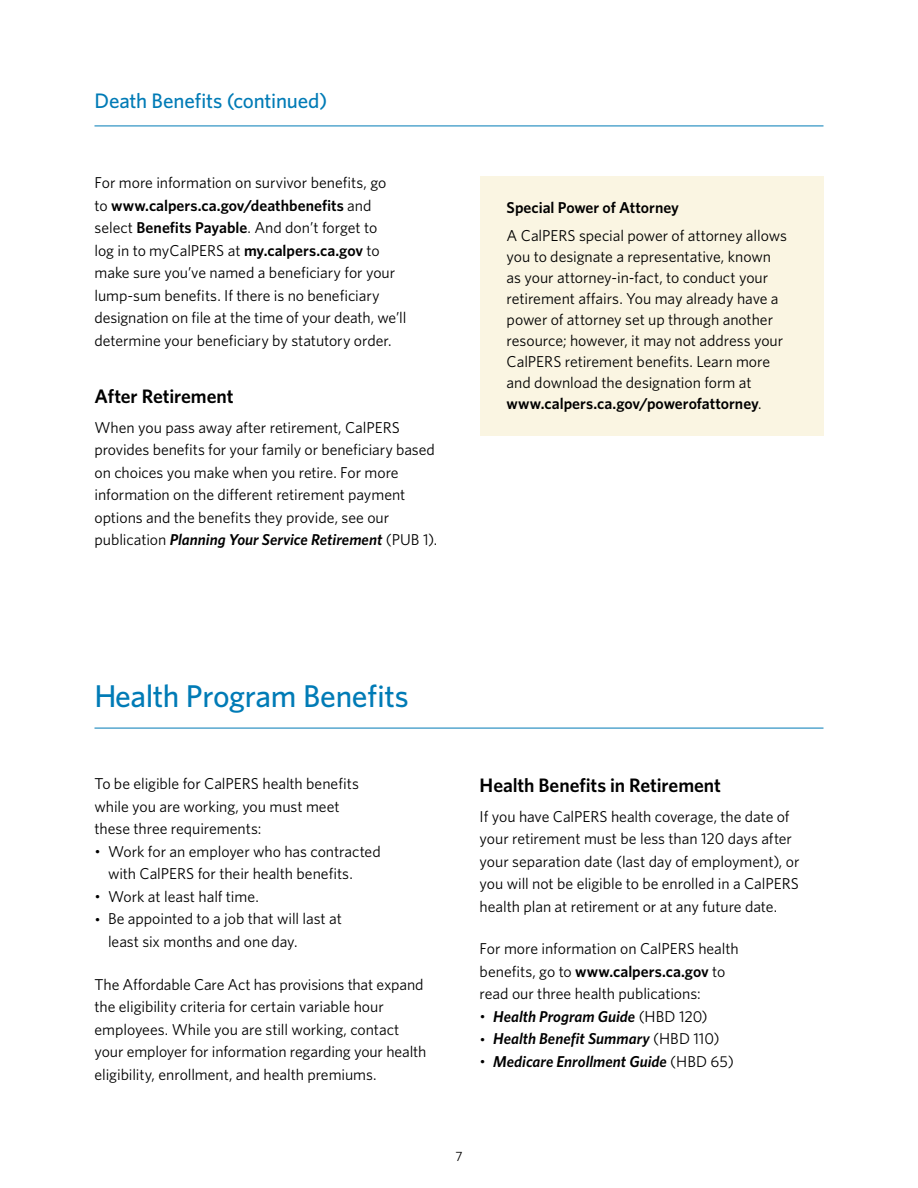
<style>
.page{position:relative;width:918px;height:1188px;background:#fff}
.page>*{position:absolute;margin:0;border:0;box-sizing:border-box;transform-origin:0 0}
.t1{font:500 31.5px "Wtwvhy Pwctff Whitney";letter-spacing:-.015em;color:#007bb6}
.t2{font:500 21px "Wtwvhy Pwctff Whitney";letter-spacing:-.01em;color:#007bb6}
.t3{font:600 19.5px "Cwkjbq Mrysdc Whitney";letter-spacing:-.005em;color:#000}
.t4{font:15.75px/22.5px "Fjkkfg Fpjlbx Whitney";letter-spacing:-.005em;color:#000}
.t5{font:italic 600 15.75px "Ddtbpw Vrlbhd Whitney";color:#000}
.t6{font:600 15.75px "Cwkjbq Mrysdc Whitney";letter-spacing:-.005em;color:#000}
.t7{font:13.5px "Fjkkfg Fpjlbx Whitney";color:#000}
.s1{font-family:"Cwkjbq Mrysdc Whitney";font-weight:600}
.s2{font-family:"Ddtbpw Vrlbhd Whitney";font-weight:600;font-style:italic}
.s3{font-family:"Pgcjrf Phfjrv Trebuchet MS";font-size:12px}
.s4{font-family:"Pgcjrf Phfjrv Trebuchet MS";font-weight:400;font-style:normal;font-size:12px}
.s5{font-family:"Fjkkfg Fpjlbx Whitney";font-weight:400;font-style:normal}
</style>
<div class="page">
<hr style="left:94px;top:728px;width:730px;height:1px;background:#007bb6">
<div style="left:480px;top:177px;width:344px;height:63px;background:#faf5e2"></div>
<div style="left:480px;top:204px;width:344px;height:232px;background:#faf5e2"></div>
<hr style="left:94px;top:126px;width:730px;height:1px;background:#007bb6">
<h2 class="t2" style="left:94px;top:87px;width:235px">Death Benefits (continued)</h2>
<p class="t4" style="left:94px;top:171px;width:313px">For more information on survivor benefits, go<br>to <span class="s1">www.calpers.ca.gov/deathbenefits</span> and select <span class="s1">Benefits Payable</span> . And don’t forget to<br>log in to myCalPERS at <span class="s1">my.calpers.ca.gov</span> to make sure you’ve named a beneficiary for your lump-sum benefits . If there is no beneficiary designation on file at the time of your death, we’ll determine your beneficiary by statutory order .</p>
<h3 class="t3" style="left:94px;top:384px;width:140px">After Retirement</h3>
<p class="t4" style="left:94px;top:415px;width:344px">When you pass away after retirement, CalPERS provides benefits for your family or beneficiary based on choices you make when you retire . For more information on the different retirement payment options and the benefits they provide, see our publication <span class="s2">Planning Your Service Retirement</span> (PUB 1) .</p>
<h4 class="t6" style="left:507px;top:197px;width:174px">Special Power of Attorney</h4>
<p class="t4" style="left:507px;top:224px;width:282px;line-height:21px">A CalPERS special power of attorney allows you to designate a representative, known as your attorney-in-fact, to conduct your retirement affairs . You may already have a power of attorney set up through another resource; however, it may not address your CalPERS retirement benefits . Learn more and download the designation form at <span class="s1">www.calpers.ca.gov/powerofattorney</span> .</p>
<h2 class="t1" style="left:94px;top:676px;width:316px">Health Program Benefits</h2>
<p class="t4" style="left:94px;top:772px;width:266px">To be eligible for CalPERS health benefits while you are working, you must meet these three requirements:</p>
<p class="t4" style="left:108px;top:840px;width:274px;text-indent:-14px"><span class="s3">•</span> Work for an employer who has contracted with CalPERS for their health benefits .</p>
<p class="t4" style="left:94px;top:885px;width:166px"><span class="s3">•</span> Work at least half time .</p>
<p class="t4" style="left:108px;top:907px;width:236px;text-indent:-14px"><span class="s3">•</span> Be appointed to a job that will last at least six months and one day .</p>
<p class="t4" style="left:94px;top:973px;width:333px">The Affordable Care Act has provisions that expand the eligibility criteria for certain variable hour employees . While you are still working, contact your employer for information regarding your health eligibility, enrollment, and health premiums .</p>
<h3 class="t3" style="left:480px;top:773px;width:243px">Health Benefits in Retirement</h3>
<p class="t4" style="left:480px;top:805px;width:321px">If you have CalPERS health coverage, the date of your retirement must be less than 120 days after your separation date (last day of employment), or you will not be eligible to be enrolled in a CalPERS health plan at retirement or at any future date .</p>
<p class="t4" style="left:480px;top:937px;width:261px">For more information on CalPERS health benefits, go to <span class="s1">www.calpers.ca.gov</span> to read our three health publications:</p>
<p class="t5" style="left:480px;top:1006px;width:230px"><span class="s4">•</span> Health Program Guide <span class="s5">(HBD 120)</span></p>
<p class="t5" style="left:480px;top:1028px;width:241px"><span class="s4">•</span> Health Benefit Summary <span class="s5">(HBD 110)</span></p>
<p class="t5" style="left:480px;top:1051px;width:256px"><span class="s4">•</span> Medicare Enrollment Guide <span class="s5">(HBD 65)</span></p>
<p class="t7" style="left:455px;top:1147px;width:9px">7</p>
</div>
